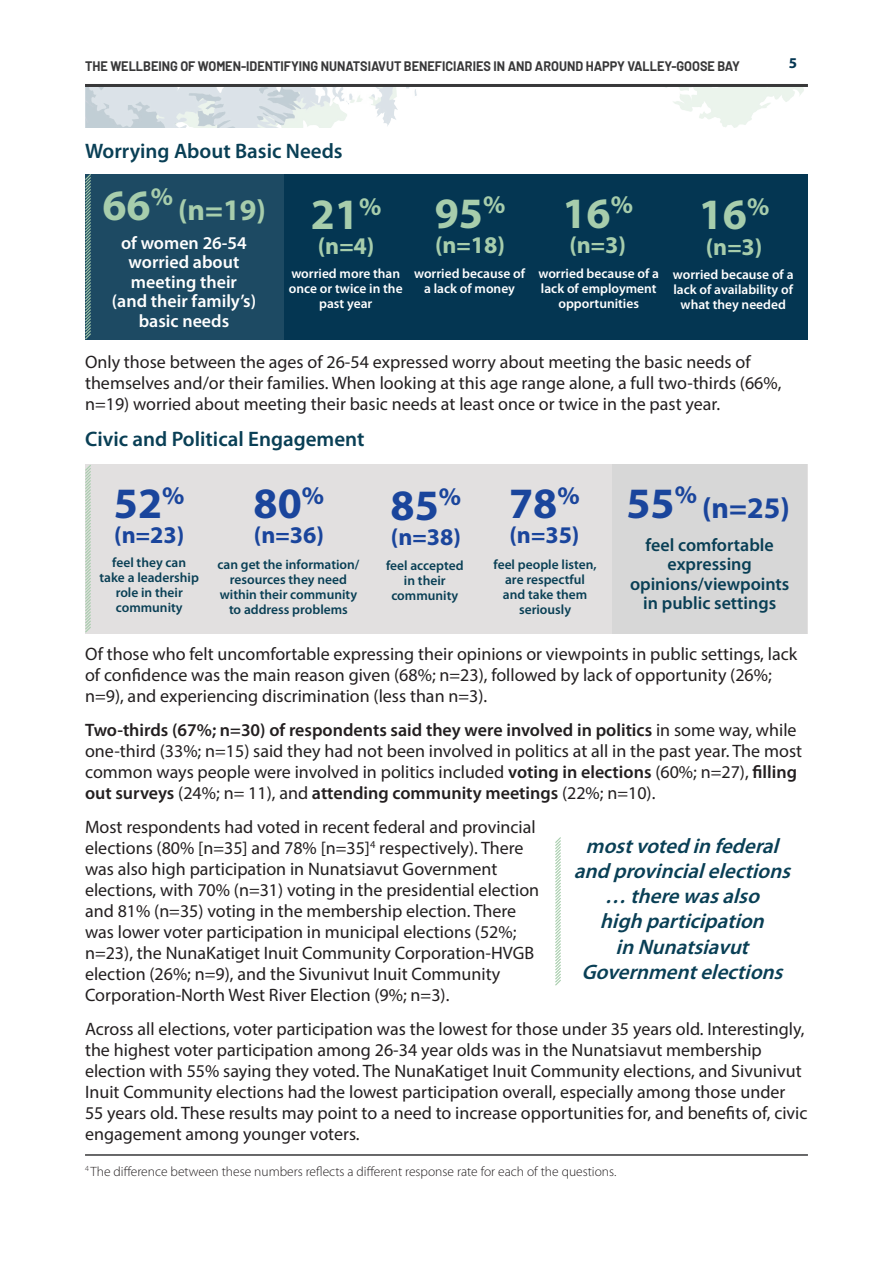
<style>
.page{position:relative;width:893px;height:1263px;background:#fff}
.page>*{position:absolute;margin:0;border:0;box-sizing:border-box;transform-origin:0 0}
.t1{font:700 43.5px "Myriad Pro";color:#a7cdac}
.t2{font:700 43.5px "Myriad Pro";color:#1a459c}
.t3{font:700 30px "Myriad Pro";color:#a7cdac}
.t4{font:700 30px "Myriad Pro";color:#1a459c}
.t5{font:700 24px "Myriad Pro";color:#1a459c}
.t6{font:700 24px "Myriad Pro";color:#a7cdac}
.t7{font:italic 600 21px/25.2px "Myriad Pro";color:#093f55;text-align:center}
.t8{font:600 21px "Myriad Pro";color:#093f55}
.t9{font:18px/21px "Myriad Pro";color:#231f20}
.t10{font:600 18px/19.5px "Myriad Pro";color:#fff;text-align:center}
.t11{font:600 18px/19.5px "Myriad Pro";color:#093f55;text-align:center}
.t12{font:700 15px "Myriad Pro";color:#043652}
.t13{font:600 13.5px/15px "Myriad Pro";color:#093f55;text-align:center}
.t14{font:600 13.5px/15px "Myriad Pro";color:#fff;text-align:center}
.t15{font:700 13.5px "Barlow";color:#383839;scale:.94 1}
.t16{font:300 13.5px "Myriad Pro";color:#231f20}
.s1{font-weight:600}
</style>
<div class="page">
<div style="left:85px;top:464px;width:723px;height:169px;background:#e2e0e0"></div>
<div style="left:612px;top:464px;width:195px;height:169px;background:#d7d7d7"></div>
<div style="left:85px;top:174px;width:723px;height:165px;background:#043652"></div>
<div style="left:85px;top:174px;width:199px;height:165px;background:#1d4a63"></div>
<img style="left:85px;top:87px;width:719px;height:41px">
<hr style="left:85px;top:1154px;width:723px;height:2px;background:#383839">
<hr style="left:85px;top:84px;width:723px;height:3px;background:#383839">
<svg style="left:85px;top:465px;width:7px;height:169px"></svg>
<svg style="left:85px;top:174px;width:7px;height:166px"></svg>
<svg style="left:555px;top:837px;width:6px;height:149px"></svg>
<p class="t15" style="left:85px;top:58px;width:698px">THE WELLBEING OF WOMEN-IDENTIFYING NUNATSIAVUT BENEFICIARIES IN AND AROUND HAPPY VALLEY-GOOSE BAY</p>
<p class="t12" style="left:789px;top:53px;width:10px">5</p>
<h3 class="t8" style="left:85px;top:138px;width:259px">Worrying About Basic Needs</h3>
<p class="t1" style="left:102px;top:177px;width:72px">66<sup>%</sup></p>
<p class="t3" style="left:178px;top:190px;width:89px">(n=19)</p>
<p class="t10" style="left:112px;top:232px;width:146px">of women 26-54 worried about meeting their (and their family’s) basic needs</p>
<p class="t1" style="left:311px;top:186px;width:72px">21<sup>%</sup></p>
<p class="t6" style="left:318px;top:231px;width:58px">(n=4)</p>
<p class="t14" style="left:289px;top:266px;width:115px">worried more than once or twice in the past year</p>
<p class="t1" style="left:435px;top:185px;width:72px">95<sup>%</sup></p>
<p class="t6" style="left:435px;top:230px;width:72px">(n=18)</p>
<p class="t14" style="left:414px;top:266px;width:112px">worried because of a lack of money</p>
<p class="t1" style="left:562px;top:185px;width:72px">16<sup>%</sup></p>
<p class="t6" style="left:569px;top:230px;width:58px">(n=3)</p>
<p class="t14" style="left:538px;top:266px;width:122px">worried because of a lack of employment opportunities</p>
<p class="t1" style="left:699px;top:186px;width:72px">16<sup>%</sup></p>
<p class="t6" style="left:706px;top:231px;width:58px">(n=3)</p>
<p class="t14" style="left:673px;top:266px;width:122px">worried because of a lack of availability of what they needed</p>
<p class="t9" style="left:85px;top:351px;width:698px">Only those between the ages of 26-54 expressed worry about meeting the basic needs of themselves and/or their families. When looking at this age range alone, a full two-thirds (66%, n=19) worried about meeting their basic needs at least once or twice in the past year.</p>
<h3 class="t8" style="left:85px;top:426px;width:281px">Civic and Political Engagement</h3>
<p class="t2" style="left:114px;top:475px;width:72px">52<sup>%</sup></p>
<p class="t5" style="left:114px;top:520px;width:72px">(n=23)</p>
<p class="t13" style="left:100px;top:555px;width:101px">feel they can take a leadership role in their community</p>
<p class="t2" style="left:626px;top:475px;width:72px">55<sup>%</sup></p>
<p class="t4" style="left:702px;top:488px;width:89px">(n=25)</p>
<p class="t11" style="left:630px;top:535px;width:161px">feel comfortable expressing opinions/viewpoints in public settings</p>
<p class="t9" style="left:85px;top:643px;width:714px">Of those who felt uncomfortable expressing their opinions or viewpoints in public settings, lack of confidence was the main reason given (68%; n=23), followed by lack of opportunity (26%; n=9), and experiencing discrimination (less than n=3).</p>
<p class="t9" style="left:85px;top:719px;width:719px"><span class="s1">Two-thirds (67%; n=30) of respondents said they were involved in politics</span> in some way, while one-third (33%; n=15) said they had not been involved in politics at all in the past year. The most common ways people were involved in politics included <span class="s1">voting in elections</span> (60%; n=27), <span class="s1">filling out surveys</span> (24%; n= 11), and <span class="s1">attending community meetings</span> (22%; n=10).</p>
<p class="t9" style="left:85px;top:816px;width:456px">Most respondents had voted in recent federal and provincial elections (80% [n=35] and 78% [n=35]<sup>4</sup> respectively). There was also high participation in Nunatsiavut Government elections, with 70% (n=31) voting in the presidential election and 81% (n=35) voting in the membership election. There was lower voter participation in municipal elections (52%; n=23), the NunaKatiget Inuit Community Corporation-HVGB election (26%; n=9), and the Sivunivut Inuit Community Corporation-North West River Election (9%; n=3).</p>
<p class="t2" style="left:254px;top:475px;width:72px">80<sup>%</sup></p>
<p class="t5" style="left:254px;top:520px;width:72px">(n=36)</p>
<p class="t13" style="left:217px;top:556px;width:143px">can get the information/ resources they need within their community to address problems</p>
<p class="t2" style="left:509px;top:475px;width:72px">78<sup>%</sup></p>
<p class="t5" style="left:509px;top:520px;width:72px">(n=35)</p>
<p class="t13" style="left:494px;top:556px;width:105px">feel people listen, are respectful and take them seriously</p>
<p class="t2" style="left:391px;top:477px;width:72px">85<sup>%</sup></p>
<p class="t5" style="left:391px;top:521px;width:72px">(n=38)</p>
<p class="t13" style="left:386px;top:558px;width:79px">feel accepted in their community</p>
<p class="t7" style="left:574px;top:833px;width:224px">mostvotedinfederal andprovincialelections … therewasalso highparticipation inNunatsiavut<br>Governmentelections</p>
<p class="t9" style="left:85px;top:1018px;width:724px">Across all elections, voter participation was the lowest for those under 35 years old. Interestingly, the highest voter participation among 26-34 year olds was in the Nunatsiavut membership election with 55% saying they voted. The NunaKatiget Inuit Community elections, and Sivunivut Inuit Community elections had the lowest participation overall, especially among those under 55 years old. These results may point to a need to increase opportunities for, and benefits of, civic engagement among younger voters.</p>
<p class="t16" style="left:85px;top:1164px;width:533px"><sup>4</sup> The difference between these numbers reflects a different response rate for each of the questions.</p>
</div>
